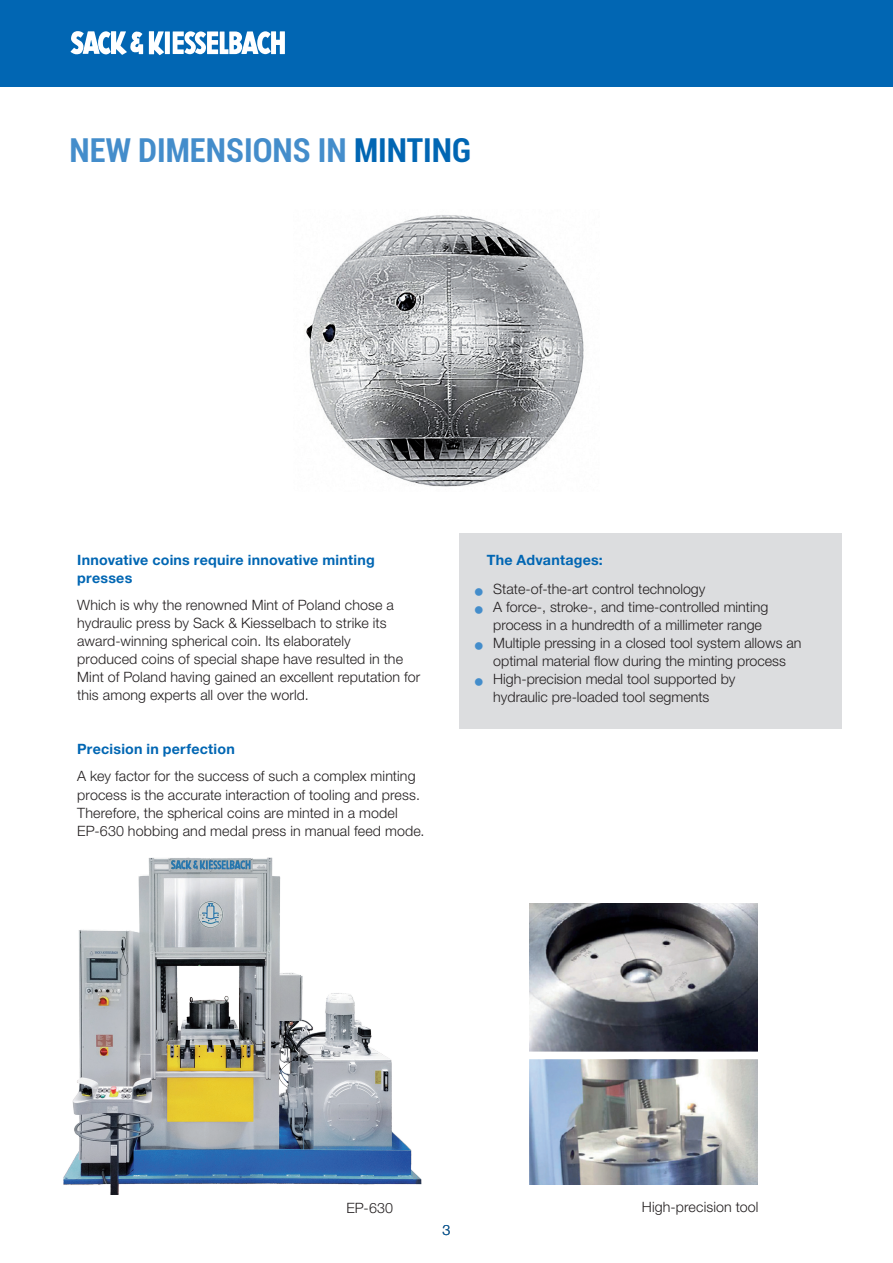
<style>
.page{position:relative;width:893px;height:1263px;background:#fff}
.page>*{position:absolute;margin:0;border:0;box-sizing:border-box;transform-origin:0 0}
.t1{font:700 condensed 33px "Roboto";color:#448dcb}
.t2{font:300 14.25px/18px "Helvetica Neue LT Std";color:#231f20}
.t3{font:700 14.25px/18px "Helvetica Neue LT Std";letter-spacing:.015em;color:#0166b3}
.t4{font:300 14.25px "Helvetica Neue LT Std";color:#0166b3}
.s1{color:#0166b3}
</style>
<div class="page">
<img style="left:304px;top:215px;width:280px;height:272px">
<img style="left:529px;top:903px;width:229px;height:148px">
<img style="left:64px;top:858px;width:357px;height:337px">
<img style="left:529px;top:1060px;width:229px;height:124px">
<div style="left:0;top:0;width:893px;height:86px;background:#0166b3"></div>
<svg style="left:71px;top:31px;width:214px;height:24px"></svg>
<div style="left:459px;top:534px;width:383px;height:195px;background:#dcdddf"></div>
<h1 class="t1" style="left:69px;top:127px;width:403px">NEW DIMENSIONS IN <span class="s1">MINTING</span></h1>
<p class="t3" style="left:77px;top:551px;width:299px">Innovative coins require innovative minting presses</p>
<p class="t2" style="left:77px;top:596px;width:345px">Which is why the renowned Mint of Poland chose a hydraulic press by Sack &amp; Kiesselbach to strike its award-winning spherical coin. Its elaborately<br>produced coins of special shape have resulted in the Mint of Poland having gained an excellent reputation for this among experts all over the world.</p>
<p class="t3" style="left:77px;top:740px;width:159px">Precision in perfection</p>
<p class="t2" style="left:77px;top:767px;width:349px">A key factor for the success of such a complex minting process is the accurate interaction of tooling and press.<br>Therefore, the spherical coins are minted in a model EP-630 hobbing and medal press in manual feed mode.</p>
<p class="t3" style="left:487px;top:551px;width:117px">The Advantages:</p>
<p class="t2" style="left:493px;top:580px;width:310px">State-of-the-art control technology<br>A force-, stroke-, and time-controlled minting process in a hundredth of a millimeter range Multiple pressing in a closed tool system allows an optimal material flow during the minting process High-precision medal tool supported by<br>hydraulic pre-loaded tool segments</p>
<p class="t2" style="left:346px;top:1198px;width:48px">EP-630</p>
<p class="t2" style="left:642px;top:1197px;width:118px">High-precision tool</p>
<p class="t4" style="left:442px;top:1221px;width:9px">3</p>
</div>
